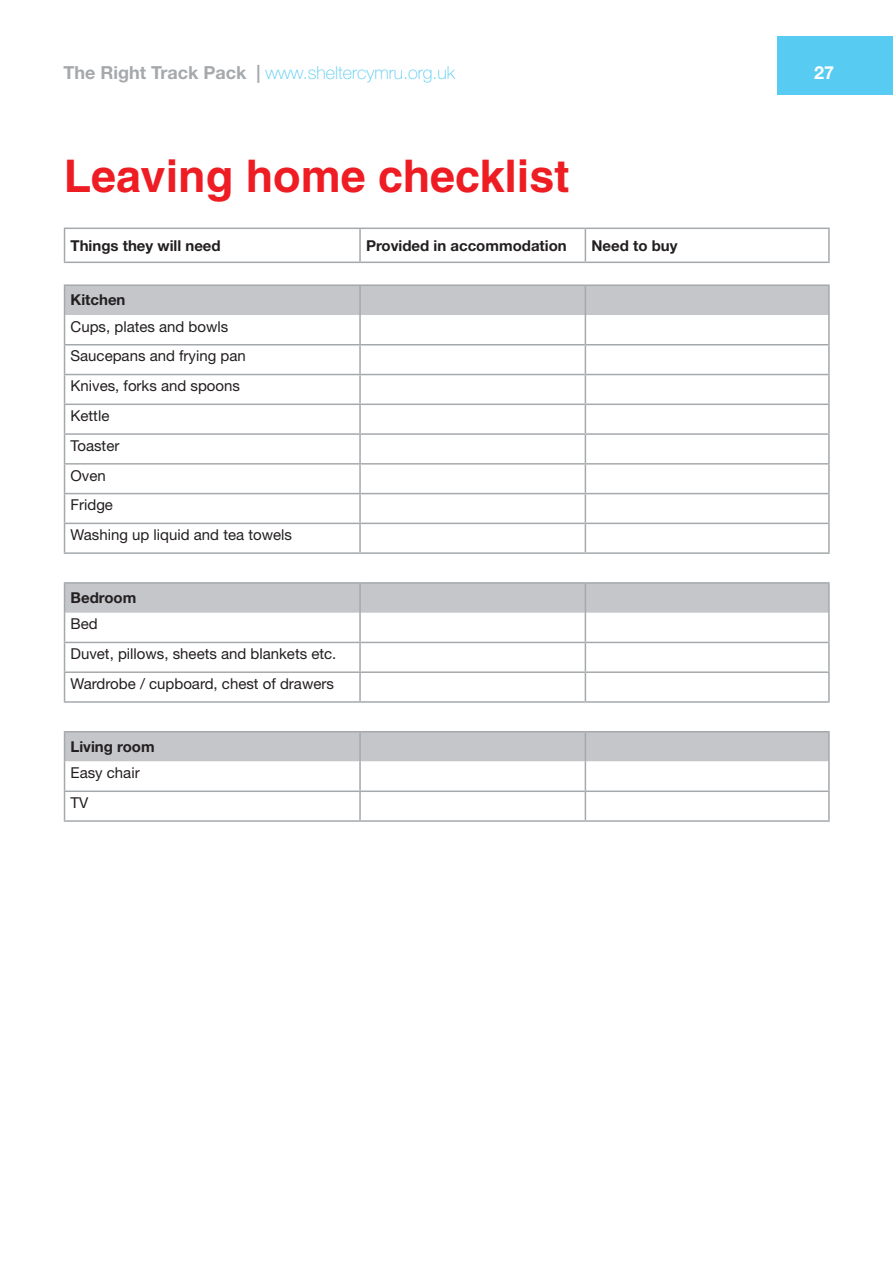
<style>
.page{position:relative;width:893px;height:1263px;background:#fff}
.page>*{position:absolute;margin:0;border:0;box-sizing:border-box;transform-origin:0 0}
.t1{font:700 45px "Helvetica LT Std";color:#ee1d23}
.t2{font:100 18px "Helvetica Neue LT Pro";color:#57cbf2}
.t3{font:700 18px "Helvetica Neue";color:#fff}
.t4{font:15px/29.7px "Helvetica Neue LT Pro";color:#231f20}
.t5{font:700 15px "Helvetica Neue LT Pro";color:#231f20}
.s1{font-family:"Helvetica Neue";font-weight:700;color:#a5a9ac}
</style>
<div class="page">
<div style="left:777px;top:36px;width:116px;height:58px;background:#57cbf2"></div>
<svg style="left:65px;top:286px;width:763px;height:475px"></svg>
<svg style="left:65px;top:761px;width:763px;height:59px"></svg>
<hr style="left:359px;top:315px;width:2px;height:29px;background:#a5a9ac">
<hr style="left:828px;top:315px;width:2px;height:29px;background:#a5a9ac">
<hr style="left:64px;top:344px;width:296px;height:1px;background:#a5a9ac">
<hr style="left:360px;top:344px;width:225px;height:1px;background:#a5a9ac">
<hr style="left:359px;top:345px;width:2px;height:29px;background:#a5a9ac">
<hr style="left:585px;top:344px;width:245px;height:1px;background:#a5a9ac">
<hr style="left:828px;top:345px;width:2px;height:29px;background:#a5a9ac">
<hr style="left:64px;top:374px;width:296px;height:1px;background:#a5a9ac">
<hr style="left:360px;top:374px;width:225px;height:1px;background:#a5a9ac">
<hr style="left:359px;top:375px;width:2px;height:28px;background:#a5a9ac">
<hr style="left:585px;top:374px;width:245px;height:1px;background:#a5a9ac">
<hr style="left:828px;top:375px;width:2px;height:28px;background:#a5a9ac">
<hr style="left:64px;top:403px;width:296px;height:2px;background:#a5a9ac">
<hr style="left:360px;top:403px;width:225px;height:2px;background:#a5a9ac">
<hr style="left:359px;top:405px;width:2px;height:28px;background:#a5a9ac">
<hr style="left:585px;top:403px;width:245px;height:2px;background:#a5a9ac">
<hr style="left:828px;top:405px;width:2px;height:28px;background:#a5a9ac">
<hr style="left:64px;top:433px;width:296px;height:2px;background:#a5a9ac">
<hr style="left:360px;top:433px;width:225px;height:2px;background:#a5a9ac">
<hr style="left:359px;top:435px;width:2px;height:28px;background:#a5a9ac">
<hr style="left:585px;top:433px;width:245px;height:2px;background:#a5a9ac">
<hr style="left:828px;top:435px;width:2px;height:28px;background:#a5a9ac">
<hr style="left:64px;top:463px;width:296px;height:2px;background:#a5a9ac">
<hr style="left:360px;top:463px;width:225px;height:2px;background:#a5a9ac">
<hr style="left:359px;top:465px;width:2px;height:28px;background:#a5a9ac">
<hr style="left:585px;top:463px;width:245px;height:2px;background:#a5a9ac">
<hr style="left:828px;top:465px;width:2px;height:28px;background:#a5a9ac">
<hr style="left:64px;top:493px;width:296px;height:1px;background:#a5a9ac">
<hr style="left:360px;top:493px;width:225px;height:1px;background:#a5a9ac">
<hr style="left:359px;top:494px;width:2px;height:29px;background:#a5a9ac">
<hr style="left:585px;top:493px;width:245px;height:1px;background:#a5a9ac">
<hr style="left:828px;top:494px;width:2px;height:29px;background:#a5a9ac">
<hr style="left:64px;top:523px;width:296px;height:1px;background:#a5a9ac">
<hr style="left:360px;top:523px;width:225px;height:1px;background:#a5a9ac">
<hr style="left:585px;top:523px;width:245px;height:1px;background:#a5a9ac">
<hr style="left:359px;top:613px;width:2px;height:29px;background:#a5a9ac">
<hr style="left:828px;top:613px;width:2px;height:29px;background:#a5a9ac">
<hr style="left:64px;top:642px;width:296px;height:1px;background:#a5a9ac">
<hr style="left:360px;top:642px;width:225px;height:1px;background:#a5a9ac">
<hr style="left:359px;top:643px;width:2px;height:28px;background:#a5a9ac">
<hr style="left:585px;top:642px;width:245px;height:1px;background:#a5a9ac">
<hr style="left:828px;top:643px;width:2px;height:28px;background:#a5a9ac">
<hr style="left:359px;top:761px;width:2px;height:29px;background:#a5a9ac">
<hr style="left:828px;top:761px;width:2px;height:29px;background:#a5a9ac">
<hr style="left:64px;top:790px;width:296px;height:2px;background:#a5a9ac">
<hr style="left:64px;top:820px;width:296px;height:2px;background:#a5a9ac">
<hr style="left:360px;top:790px;width:225px;height:2px;background:#a5a9ac">
<hr style="left:359px;top:792px;width:2px;height:28px;background:#a5a9ac">
<hr style="left:360px;top:820px;width:225px;height:2px;background:#a5a9ac">
<hr style="left:585px;top:790px;width:245px;height:2px;background:#a5a9ac">
<hr style="left:828px;top:792px;width:2px;height:28px;background:#a5a9ac">
<hr style="left:585px;top:820px;width:245px;height:2px;background:#a5a9ac">
<hr style="left:359px;top:229px;width:2px;height:33px;background:#a5a9ac">
<hr style="left:585px;top:229px;width:1px;height:33px;background:#a5a9ac">
<hr style="left:359px;top:524px;width:2px;height:28px;background:#a5a9ac">
<hr style="left:828px;top:524px;width:2px;height:28px;background:#a5a9ac">
<hr style="left:64px;top:552px;width:296px;height:2px;background:#a5a9ac">
<hr style="left:360px;top:552px;width:225px;height:2px;background:#a5a9ac">
<hr style="left:585px;top:552px;width:245px;height:2px;background:#a5a9ac">
<hr style="left:64px;top:671px;width:296px;height:2px;background:#a5a9ac">
<hr style="left:64px;top:701px;width:296px;height:2px;background:#a5a9ac">
<hr style="left:360px;top:671px;width:225px;height:2px;background:#a5a9ac">
<hr style="left:359px;top:673px;width:2px;height:28px;background:#a5a9ac">
<hr style="left:360px;top:701px;width:225px;height:2px;background:#a5a9ac">
<hr style="left:585px;top:671px;width:245px;height:2px;background:#a5a9ac">
<hr style="left:828px;top:673px;width:2px;height:28px;background:#a5a9ac">
<hr style="left:585px;top:701px;width:245px;height:2px;background:#a5a9ac">
<svg style="left:64px;top:732px;width:1px;height:88px"></svg>
<hr style="left:64px;top:731px;width:296px;height:1px;background:#a5a9ac">
<hr style="left:360px;top:731px;width:225px;height:1px;background:#a5a9ac">
<hr style="left:585px;top:731px;width:245px;height:1px;background:#a5a9ac">
<hr style="left:359px;top:732px;width:2px;height:29px;background:#a5a9ac">
<svg style="left:585px;top:732px;width:1px;height:88px"></svg>
<hr style="left:828px;top:732px;width:2px;height:29px;background:#a5a9ac">
<svg style="left:64px;top:286px;width:1px;height:266px"></svg>
<hr style="left:64px;top:284px;width:296px;height:2px;background:#a5a9ac">
<hr style="left:360px;top:284px;width:225px;height:2px;background:#a5a9ac">
<hr style="left:585px;top:284px;width:245px;height:2px;background:#a5a9ac">
<hr style="left:359px;top:286px;width:2px;height:29px;background:#a5a9ac">
<svg style="left:585px;top:286px;width:1px;height:266px"></svg>
<hr style="left:828px;top:286px;width:2px;height:29px;background:#a5a9ac">
<svg style="left:64px;top:584px;width:1px;height:117px"></svg>
<hr style="left:64px;top:582px;width:296px;height:2px;background:#a5a9ac">
<hr style="left:360px;top:582px;width:225px;height:2px;background:#a5a9ac">
<hr style="left:585px;top:582px;width:245px;height:2px;background:#a5a9ac">
<hr style="left:359px;top:584px;width:2px;height:29px;background:#a5a9ac">
<svg style="left:585px;top:584px;width:1px;height:117px"></svg>
<hr style="left:828px;top:584px;width:2px;height:29px;background:#a5a9ac">
<hr style="left:64px;top:228px;width:296px;height:1px;background:#a5a9ac">
<hr style="left:64px;top:229px;width:1px;height:33px;background:#a5a9ac">
<hr style="left:360px;top:228px;width:225px;height:1px;background:#a5a9ac">
<hr style="left:585px;top:228px;width:245px;height:1px;background:#a5a9ac">
<hr style="left:828px;top:229px;width:2px;height:33px;background:#a5a9ac">
<hr style="left:64px;top:262px;width:296px;height:1px;background:#a5a9ac">
<hr style="left:360px;top:262px;width:225px;height:1px;background:#a5a9ac">
<hr style="left:585px;top:262px;width:245px;height:1px;background:#a5a9ac">
<p class="t2" style="left:64px;top:62px;width:393px"><span class="s1">The Right Track Pack |</span> www.sheltercymru.org.uk</p>
<p class="t3" style="left:814px;top:61px;width:22px">27</p>
<h1 class="t1" style="left:64px;top:148px;width:507px">Leaving home checklist</h1>
<p class="t5" style="left:71px;top:236px;width:152px">Things they will need</p>
<p class="t5" style="left:366px;top:236px;width:202px">Provided in accommodation</p>
<p class="t5" style="left:591px;top:236px;width:88px">Need to buy</p>
<p class="t5" style="left:71px;top:291px;width:56px">Kitchen</p>
<p class="t4" style="left:71px;top:311px;width:223px">Cups, plates and bowls<br>Saucepans and frying pan<br>Knives, forks and spoons<br>Kettle<br>Toaster<br>Oven<br>Fridge<br>Washing up liquid and tea towels</p>
<p class="t5" style="left:71px;top:588px;width:67px">Bedroom</p>
<p class="t4" style="left:71px;top:609px;width:267px">Bed<br>Duvet, pillows, sheets and blankets etc.<br>Wardrobe / cupboard, chest of drawers</p>
<p class="t5" style="left:71px;top:737px;width:86px">Living room</p>
<p class="t4" style="left:71px;top:758px;width:71px">Easy chair<br>TV</p>
</div>
